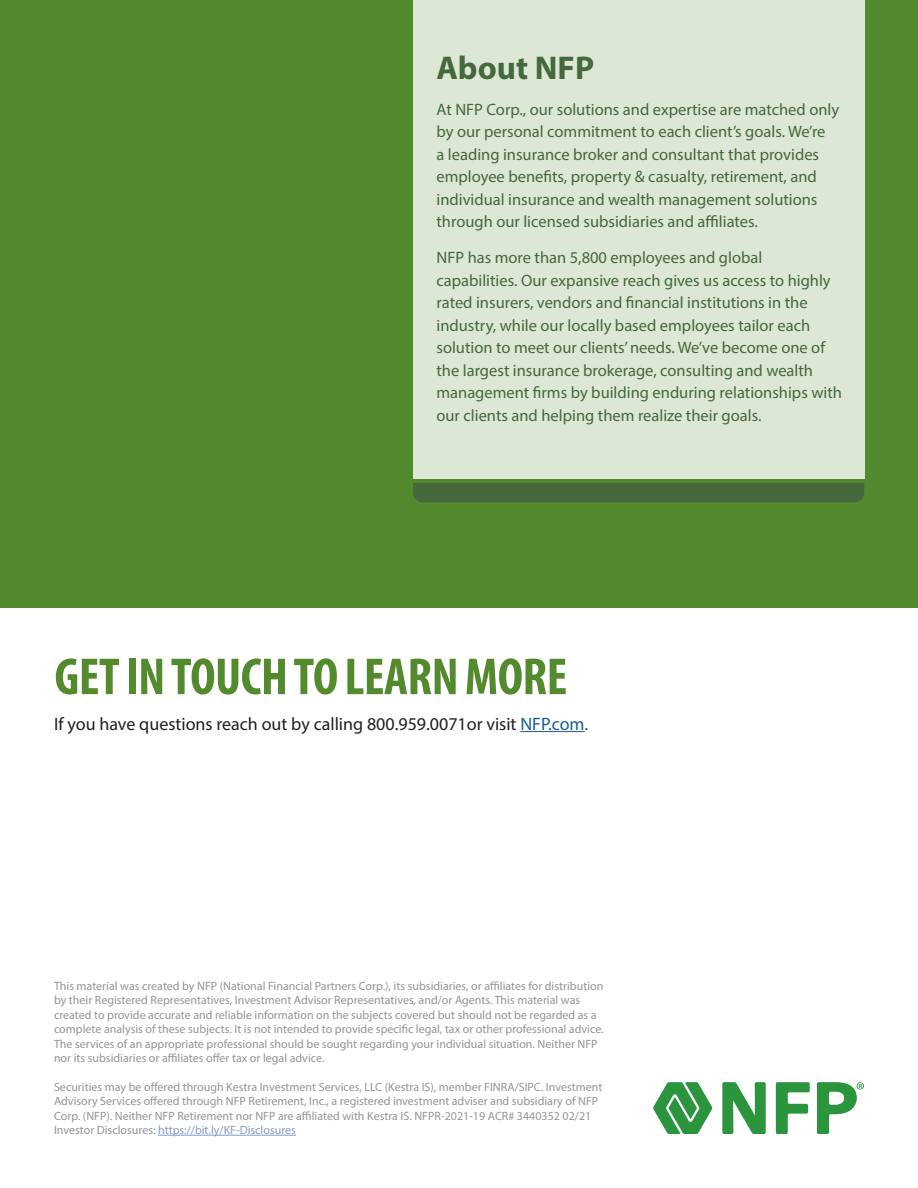
<style>
.page{position:relative;width:918px;height:1188px;background:#fff}
.page>*{position:absolute;margin:0;border:0;box-sizing:border-box;transform-origin:0 0}
.t1{font:700 condensed 52.5px "Myriad Pro";letter-spacing:-.01em;color:#548a2e}
.Subhead_Level_1{font:700 33px "Myriad Pro";color:#45683d}
.t2{font:18px "Myriad Pro";color:#231f20}
.Body_Copy{font:16.5px/22.5px "Myriad Pro";color:#45683d}
.t3{font:12px/14.4px "Myriad Pro";color:#939598}
.s1{color:#175d9e}
.s2{color:#879bc7}
</style>
<div class="page">
<div style="left:0;top:0;width:918px;height:608px;background:#548a2e"></div>
<div style="left:413px;top:0;width:451px;height:478px;background:#dce7d5"></div>
<div style="left:413px;top:483px;width:451px;height:19px;background:#45683d"></div>
<hr style="left:520px;top:731px;width:65px;height:1px;background:#175d9e">
<hr style="left:158px;top:1135px;width:138px;height:1px;background:#879bc7">
<svg style="left:653px;top:1082px;width:59px;height:52px"></svg>
<svg style="left:776px;top:1082px;width:34px;height:52px"></svg>
<svg style="left:722px;top:1082px;width:44px;height:52px"></svg>
<svg style="left:817px;top:1082px;width:47px;height:52px"></svg>
<p class="Subhead_Level_1" style="left:436px;top:46px;width:159px">About NFP</p>
<p class="Body_Copy" style="left:436px;top:98px;width:404px">At NFP Corp., our solutions and expertise are matched only by our personal commitment to each client’s goals. We’re<br>a leading insurance broker and consultant that provides employee benefits, property &amp; casualty, retirement, and individual insurance and wealth management solutions through our licensed subsidiaries and affiliates.</p>
<p class="Body_Copy" style="left:436px;top:246px;width:407px">NFP has more than 5,800 employees and global capabilities. Our expansive reach gives us access to highly rated insurers, vendors and financial institutions in the industry, while our locally based employees tailor each solution to meet our clients’ needs. We’ve become one of the largest insurance brokerage, consulting and wealth management firms by building enduring relationships with our clients and helping them realize their goals.</p>
<p class="t1" style="left:55px;top:644px;width:514px">GET IN TOUCH TO LEARN MORE</p>
<p class="t2" style="left:54px;top:713px;width:536px">If you have questions reach out by calling 800.959.0071or visit <span class="s1">NFP.com.</span></p>
<p class="t3" style="left:54px;top:979px;width:551px">This material was created by NFP (National Financial Partners Corp.), its subsidiaries, or affiliates for distribution by their Registered Representatives, Investment Advisor Representatives, and/or Agents. This material was created to provide accurate and reliable information on the subjects covered but should not be regarded as a complete analysis of these subjects. It is not intended to provide specific legal, tax or other professional advice.<br>The services of an appropriate professional should be sought regarding your individual situation. Neither NFP nor its subsidiaries or affiliates offer tax or legal advice.</p>
<p class="t3" style="left:54px;top:1079px;width:550px">Securities may be offered through Kestra Investment Services, LLC (Kestra IS), member FINRA/SIPC. Investment Advisory Services offered through NFP Retirement, Inc., a registered investment adviser and subsidiary of NFP Corp. (NFP). Neither NFP Retirement nor NFP are affiliated with Kestra IS. NFPR-2021-19 ACR# 3440352 02/21<br>Investor Disclosures: <span class="s2">https://bit.ly/KF-Disclosures</span></p>
</div>
